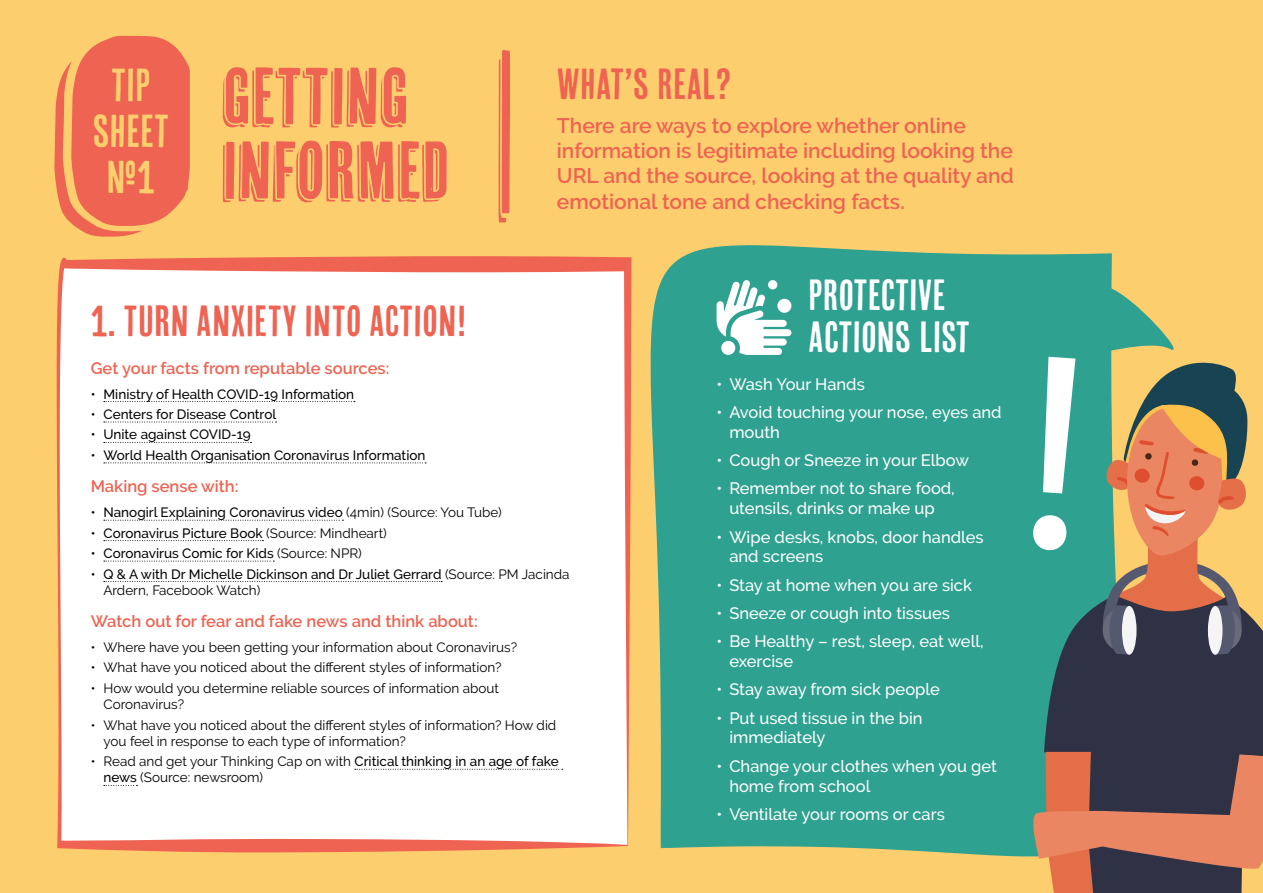
<style>
.page{position:relative;width:1263px;height:893px;background:#fdce6e}
.page>*{position:absolute;margin:0;border:0;box-sizing:border-box;transform-origin:0 0}
.t1{font:81px "Cheap Pine";color:#ee6352}
.t2{font:80.1px "Cheap Pine";color:#ee6352}
.t3{font:46.05px/46px "Cheap Pine Sans";color:#fdce6e;text-align:center}
.t4{font:43.5px "Cheap Pine Sans";color:#ee6352}
.t5{font:43.5px/42px "Cheap Pine Sans";color:#fff}
.t6{font:600 21px/25.2px "Raleway";color:#ee6352}
.t7{font:500 16.5px/19.8px "Raleway";color:#fff}
.t8{font:600 16.5px "Raleway";color:#ee6352}
.t9{font:13.5px/16.2px "Raleway";color:#000}
.t10{font:500 13.5px/16.2px "Raleway";color:#000}
.s1{font-weight:400}
.s2{font-weight:500}
</style>
<div class="page">
<div style="left:57px;top:256px;width:446px;height:596px;background:#fff"></div>
<svg style="left:54px;top:36px;width:136px;height:201px"></svg>
<svg style="left:499px;top:50px;width:11px;height:172px"></svg>
<svg style="left:104px;top:401px;width:251px;height:1px"></svg>
<svg style="left:104px;top:422px;width:173px;height:1px"></svg>
<svg style="left:104px;top:442px;width:148px;height:1px"></svg>
<svg style="left:104px;top:463px;width:322px;height:1px"></svg>
<svg style="left:104px;top:520px;width:239px;height:1px"></svg>
<svg style="left:104px;top:540px;width:159px;height:1px"></svg>
<svg style="left:104px;top:561px;width:170px;height:1px"></svg>
<svg style="left:104px;top:581px;width:338px;height:1px"></svg>
<svg style="left:355px;top:769px;width:148px;height:1px"></svg>
<svg style="left:104px;top:785px;width:33px;height:1px"></svg>
<svg style="left:503px;top:95px;width:129px;height:755px;fill:#fff"></svg>
<div style="left:650px;top:245px;width:462px;height:612px;background:#2ea191"></div>
<svg style="left:717px;top:280px;width:74px;height:75px;background:#a5d6cf"></svg>
<div style="left:1044px;top:614px;width:219px;height:138px;background:#2f3245"></div>
<svg style="left:1032px;top:278px;width:216px;height:377px"></svg>
<div style="left:1208px;top:606px;width:14px;height:49px;background:#f5f5f5;border-radius:50%"></div>
<svg style="left:1033px;top:752px;width:230px;height:141px;background:#926153"></svg>
<h3 class="t3" style="left:92px;top:61px;width:78px">TIP<br>SHEET #1</h3>
<h2 class="t2" style="left:222px;top:52px;width:189px">GETTING</h2>
<h1 class="t1" style="left:222px;top:126px;width:230px">INFORMED</h1>
<h3 class="t4" style="left:91px;top:297px;width:377px">1. TURN ANXIETY INTO ACTION!</h3>
<h3 class="t4" style="left:557px;top:60px;width:176px">WHAT’S REAL?</h3>
<p class="t6" style="left:557px;top:113px;width:459px">There are ways to explore whether online information is legitimate including looking the URL and the source, looking at the quality and emotional tone and checking facts.</p>
<h3 class="t5" style="left:808px;top:273px;width:163px">PROTECTIVE<br>ACTIONS LIST</h3>
<p class="t8" style="left:91px;top:359px;width:300px">Get your facts from reputable sources:</p>
<p class="t10" style="left:91px;top:386px;width:265px">• Ministry of Health COVID-19 Information</p>
<p class="t10" style="left:91px;top:406px;width:187px">• Centers for Disease Control</p>
<p class="t10" style="left:91px;top:427px;width:162px">• Unite against COVID-19</p>
<p class="t10" style="left:91px;top:447px;width:336px">• World Health Organisation Coronavirus Information</p>
<p class="t8" style="left:91px;top:477px;width:149px">Making sense with:</p>
<p class="t10" style="left:91px;top:504px;width:413px">• Nanogirl Explaining Coronavirus video <span class="s1">(4min) (Source: You Tube)</span></p>
<p class="t10" style="left:91px;top:525px;width:298px">• Coronavirus Picture Book <span class="s1">(Source: Mindheart)</span></p>
<p class="t10" style="left:91px;top:545px;width:273px">• Coronavirus Comic for Kids <span class="s1">(Source: NPR)</span></p>
<p class="t10" style="left:103px;top:566px;width:468px;text-indent:-13px">• Q &amp; A with Dr Michelle Dickinson and Dr Juliet Gerrard <span class="s1">(Source: PM Jacinda<br>Ardern, Facebook Watch)</span></p>
<p class="t8" style="left:91px;top:612px;width:388px">Watch out for fear and fake news and think about:</p>
<p class="t9" style="left:91px;top:639px;width:428px">• Where have you been getting your information about Coronavirus?</p>
<p class="t9" style="left:91px;top:660px;width:412px">• What have you noticed about the different styles of information?</p>
<p class="t9" style="left:103px;top:680px;width:397px;text-indent:-13px">• How would you determine reliable sources of information about<br>Coronavirus?</p>
<p class="t9" style="left:103px;top:717px;width:454px;text-indent:-13px">• What have you noticed about the different styles of information? How did you feel in response to each type of information?</p>
<p class="t9" style="left:103px;top:753px;width:457px;text-indent:-13px">• Read and get your Thinking Cap on with <span class="s2">Critical thinking in an age of fake news</span> (Source: newsroom)</p>
<p class="t7" style="left:716px;top:374px;width:150px">• Wash Your Hands</p>
<p class="t7" style="left:729px;top:402px;width:274px;text-indent:-13px">• Avoid touching your nose, eyes and mouth</p>
<p class="t7" style="left:716px;top:450px;width:254px">• Cough or Sneeze in your Elbow</p>
<p class="t7" style="left:716px;top:479px;width:240px;text-align:center">• Remember not to share food, utensils, drinks or make up</p>
<p class="t7" style="left:729px;top:527px;width:256px;text-indent:-13px">• Wipe desks, knobs, door handles and screens</p>
<p class="t7" style="left:716px;top:575px;width:257px">• Stay at home when you are sick</p>
<p class="t7" style="left:716px;top:603px;width:235px">• Sneeze or cough into tissues</p>
<p class="t7" style="left:729px;top:631px;width:256px;text-indent:-13px">• Be Healthy – rest, sleep, eat well, exercise</p>
<p class="t7" style="left:716px;top:680px;width:225px">• Stay away from sick people</p>
<p class="t7" style="left:729px;top:708px;width:195px;text-indent:-13px">• Put used tissue in the bin immediately</p>
<p class="t7" style="left:729px;top:756px;width:269px;text-indent:-13px">• Change your clothes when you get home from school</p>
<p class="t7" style="left:716px;top:804px;width:230px">• Ventilate your rooms or cars</p>
</div>
